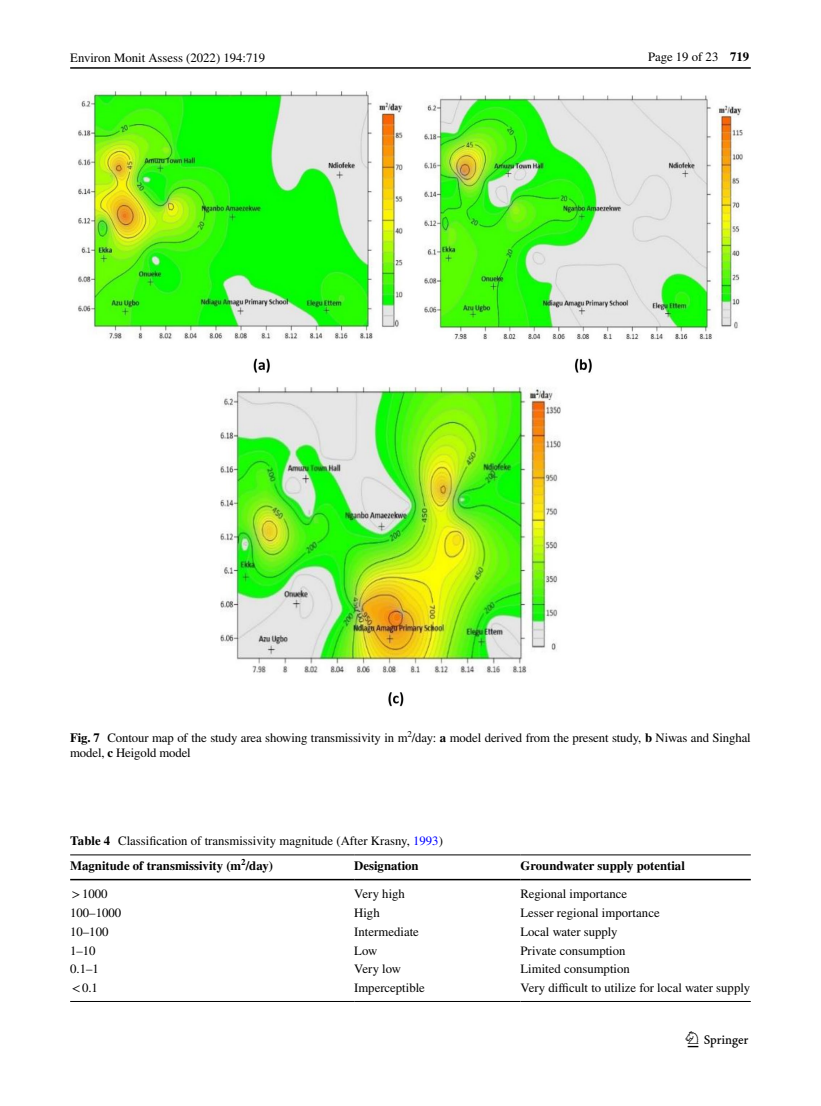
<style>
.page{position:relative;width:821px;height:1106px;background:#fff}
.page>*{position:absolute;margin:0;border:0;box-sizing:border-box;transform-origin:0 0}
.t1{font:22.5px "Springnew Regular 3";color:#000}
.t2{font:12.75px/15px "STIX Regular 2";color:#000}
.t3{font:700 12.75px "STIX";color:#000}
.t4{font:12.75px "STIX Regular 3";color:#000}
.s1{font-family:"STIX Bold 2"}
.s2{font-family:"STIX";font-weight:700}
.s3{color:#00f}
</style>
<div class="page">
<hr style="left:70px;top:67px;width:680px;height:2px;background:#000">
<img style="left:78px;top:91px;width:665px;height:616px">
<hr style="left:70px;top:854px;width:284px;height:1px;background:#000">
<hr style="left:70px;top:878px;width:284px;height:2px;background:#000">
<hr style="left:354px;top:854px;width:166px;height:1px;background:#000">
<hr style="left:354px;top:878px;width:166px;height:2px;background:#000">
<hr style="left:520px;top:854px;width:230px;height:1px;background:#000">
<hr style="left:520px;top:878px;width:230px;height:2px;background:#000">
<hr style="left:70px;top:1001px;width:284px;height:1px;background:#000">
<hr style="left:354px;top:1001px;width:166px;height:1px;background:#000">
<hr style="left:520px;top:1001px;width:230px;height:1px;background:#000">
<p class="t2" style="left:70px;top:51px;width:196px">Environ Monit Assess (2022) 194:719</p>
<p class="t4" style="left:648px;top:48px;width:103px">Page 19 of 23 <span class="s1">719</span></p>
<p class="t2" style="left:70px;top:731px;width:682px"><span class="s2">Fig. 7</span> Contour map of the study area showing transmissivity in m<sup>2</sup>/day: <span class="s2">a</span> model derived from the present study, <span class="s2">b</span> Niwas and Singhal model, <span class="s2">c</span> Heigold model</p>
<p class="t2" style="left:70px;top:834px;width:374px"><span class="s2">Table 4</span> Classification of transmissivity magnitude (After Krasny, <span class="s3">1993</span>)</p>
<p class="t3" style="left:70px;top:858px;width:204px">Magnitude of transmissivity (m<sup>2</sup>/day)</p>
<p class="t3" style="left:354px;top:858px;width:66px">Designation</p>
<p class="t3" style="left:520px;top:858px;width:166px">Groundwater supply potential</p>
<p class="t2" style="left:72px;top:887px;width:37px">&gt;1000</p>
<p class="t2" style="left:354px;top:887px;width:52px">Very high</p>
<p class="t2" style="left:520px;top:887px;width:108px">Regional importance</p>
<p class="t2" style="left:70px;top:906px;width:52px">100–1000</p>
<p class="t2" style="left:354px;top:906px;width:27px">High</p>
<p class="t2" style="left:520px;top:906px;width:141px">Lesser regional importance</p>
<p class="t2" style="left:70px;top:924px;width:40px">10–100</p>
<p class="t2" style="left:354px;top:924px;width:66px">Intermediate</p>
<p class="t2" style="left:520px;top:924px;width:99px">Local water supply</p>
<p class="t2" style="left:70px;top:943px;width:27px">1–10</p>
<p class="t2" style="left:354px;top:943px;width:25px">Low</p>
<p class="t2" style="left:520px;top:943px;width:107px">Private consumption</p>
<p class="t2" style="left:70px;top:962px;width:30px">0.1–1</p>
<p class="t2" style="left:354px;top:962px;width:48px">Very low</p>
<p class="t2" style="left:520px;top:962px;width:111px">Limited consumption</p>
<p class="t2" style="left:72px;top:981px;width:28px">&lt;0.1</p>
<p class="t2" style="left:354px;top:981px;width:72px">Imperceptible</p>
<p class="t2" style="left:520px;top:981px;width:231px">Very difficult to utilize for local water supply</p>
<h1 class="t1" style="left:687px;top:1031px;width:62px">1 3</h1>
</div>
